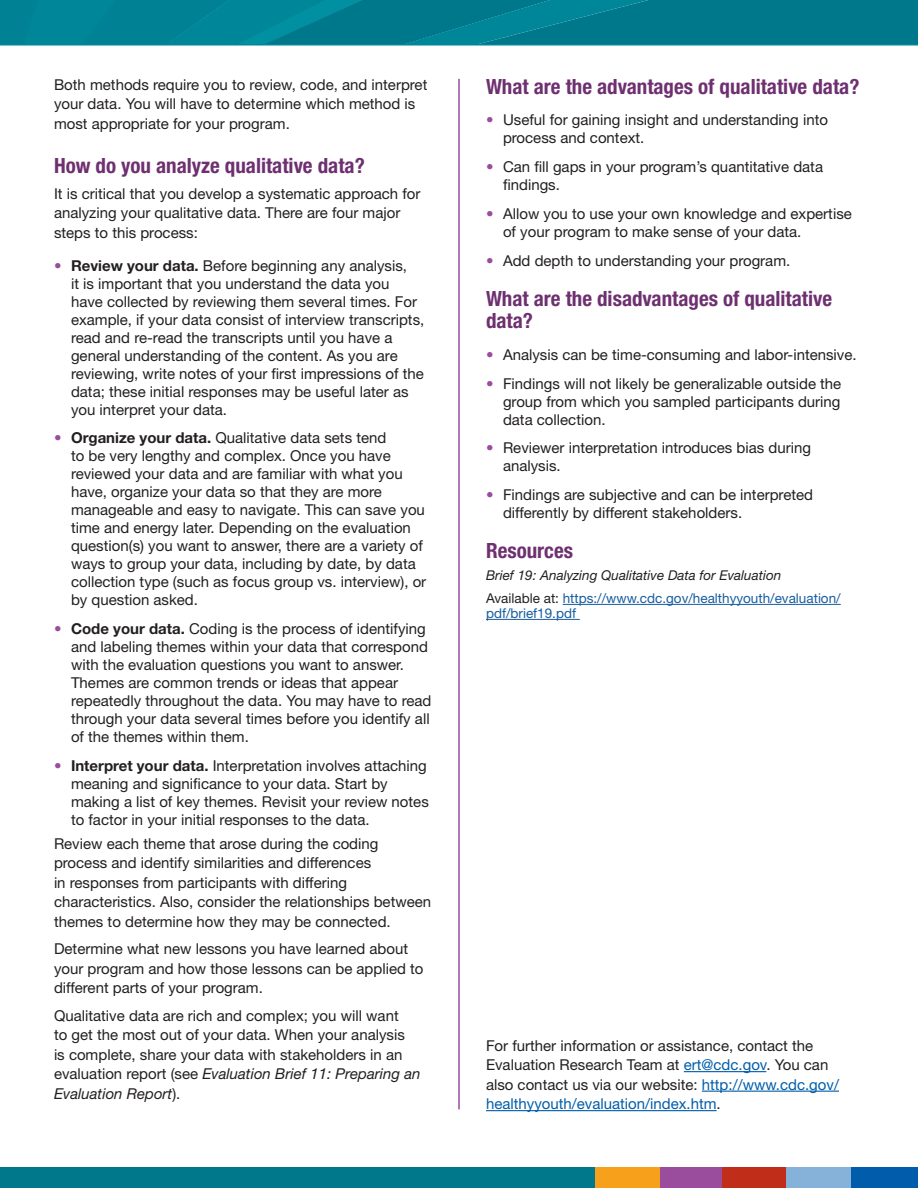
<style>
.page{position:relative;width:918px;height:1188px;background:#fff}
.page>*{position:absolute;margin:0;border:0;box-sizing:border-box;transform-origin:0 0}
.t1{font:700 condensed 21px/22.5px "Helvetica Neue LT Std";color:#6e3070}
.t2{font:15px/18px "Helvetica Neue LT Std";color:#231f20}
.P_references{font:13.5px/15px "Helvetica Neue LT Std";color:#175d9e}
.P_references-2{font:italic 13.5px "Helvetica Neue LT Std";color:#231f20}
.s1{color:#9a4c9d}
.s2{font-weight:700}
.s3{font-style:italic}
.s4{color:#231f20}
.s5{color:#015dab}
</style>
<div class="page">
<div style="left:0;top:1167px;width:597px;height:21px;background:#00788b"></div>
<div style="left:658px;top:1167px;width:65px;height:21px;background:#9a4c9d"></div>
<div style="left:722px;top:1167px;width:65px;height:21px;background:#c02d19"></div>
<div style="left:787px;top:1167px;width:64px;height:21px;background:#86b2d9"></div>
<div style="left:851px;top:1167px;width:67px;height:21px;background:#015dab"></div>
<div style="left:595px;top:1167px;width:64px;height:21px;background:#f6a01b"></div>
<svg style="left:0;top:0;width:918px;height:44px;background:#007d90"></svg>
<hr style="left:0;top:44px;width:918px;height:1px;background:#008699">
<hr style="left:458px;top:79px;width:2px;height:1030px;background:#9a4c9d">
<hr style="left:563px;top:604px;width:278px;height:1px;background:#175d9e">
<hr style="left:486px;top:619px;width:94px;height:1px;background:#175d9e">
<hr style="left:684px;top:1071px;width:82px;height:1px;background:#015dab">
<hr style="left:702px;top:1091px;width:137px;height:1px;background:#015dab">
<hr style="left:486px;top:1110px;width:231px;height:1px;background:#015dab">
<p class="t2" style="left:54px;top:74px;width:375px;line-height:19.5px">Both methods require you to review, code, and interpret your data. You will have to determine which method is most appropriate for your program.</p>
<h3 class="t1" style="left:54px;top:154px;width:312px">How do you analyze qualitative data?</h3>
<p class="t2" style="left:54px;top:184px;width:368px;line-height:19.5px">It is critical that you develop a systematic approach for analyzing your qualitative data. There are four major steps to this process:</p>
<p class="t2" style="left:71px;top:256px;width:355px;text-indent:-17px"><span class="s1">•</span> <span class="s2">Review your data.</span> Before beginning any analysis,<br>it is important that you understand the data you have collected by reviewing them several times. For example, if your data consist of interview transcripts, read and re-read the transcripts until you have a general understanding of the content. As you are reviewing, write notes of your first impressions of the data; these initial responses may be useful later as you interpret your data.</p>
<p class="t2" style="left:71px;top:429px;width:357px;text-indent:-17px"><span class="s1">•</span> <span class="s2">Organize your data.</span> Qualitative data sets tend<br>to be very lengthy and complex. Once you have reviewed your data and are familiar with what you have, organize your data so that they are more manageable and easy to navigate. This can save you time and energy later. Depending on the evaluation question(s) you want to answer, there are a variety of ways to group your data, including by date, by data collection type (such as focus group vs. interview), or by question asked.</p>
<p class="t2" style="left:71px;top:620px;width:362px;text-indent:-17px"><span class="s1">•</span> <span class="s2">Code your data.</span> Coding is the process of identifying and labeling themes within your data that correspond with the evaluation questions you want to answer.<br>Themes are common trends or ideas that appear repeatedly throughout the data. You may have to read through your data several times before you identify all of the themes within them.</p>
<p class="t2" style="left:71px;top:757px;width:359px;text-indent:-17px"><span class="s1">•</span> <span class="s2">Interpret your data.</span> Interpretation involves attaching meaning and significance to your data. Start by making a list of key themes. Revisit your review notes to factor in your initial responses to the data.</p>
<p class="t2" style="left:54px;top:833px;width:379px;line-height:19.5px">Review each theme that arose during the coding process and identify similarities and differences<br>in responses from participants with differing characteristics. Also, consider the relationships between themes to determine how they may be connected.</p>
<p class="t2" style="left:54px;top:939px;width:371px;line-height:19.5px">Determine what new lessons you have learned about your program and how those lessons can be applied to different parts of your program.</p>
<p class="t2" style="left:54px;top:1005px;width:368px;line-height:19.5px">Qualitative data are rich and complex; you will want<br>to get the most out of your data. When your analysis<br>is complete, share your data with stakeholders in an evaluation report (see <span class="s3">Evaluation Brief 11: Preparing an Evaluation Report</span>).</p>
<h3 class="t1" style="left:486px;top:75px;width:375px">What are the advantages of qualitative data?</h3>
<p class="t2" style="left:503px;top:111px;width:327px;text-indent:-17px"><span class="s1">•</span> Useful for gaining insight and understanding into process and context.</p>
<p class="t2" style="left:503px;top:158px;width:322px;text-indent:-17px"><span class="s1">•</span> Can fill gaps in your program’s quantitative data findings.</p>
<p class="t2" style="left:503px;top:204px;width:350px;text-indent:-17px"><span class="s1">•</span> Allow you to use your own knowledge and expertise of your program to make sense of your data.</p>
<p class="t2" style="left:486px;top:251px;width:306px"><span class="s1">•</span> Add depth to understanding your program.</p>
<h3 class="t1" style="left:486px;top:287px;width:348px">What are the disadvantages of qualitative data?</h3>
<p class="t2" style="left:486px;top:345px;width:372px"><span class="s1">•</span> Analysis can be time-consuming and labor-intensive.</p>
<p class="t2" style="left:503px;top:374px;width:340px;text-align:justify;text-indent:-17px"><span class="s1">•</span> Findings will not likely be generalizable outside the group from which you sampled participants during data collection.</p>
<p class="t2" style="left:503px;top:439px;width:310px;text-indent:-17px"><span class="s1">•</span> Reviewer interpretation introduces bias during analysis.</p>
<p class="t2" style="left:503px;top:486px;width:312px;text-indent:-17px"><span class="s1">•</span> Findings are subjective and can be interpreted differently by different stakeholders.</p>
<h3 class="t1" style="left:486px;top:539px;width:89px">Resources</h3>
<p class="P_references-2" style="left:486px;top:567px;width:297px">Brief 19: Analyzing Qualitative Data for Evaluation</p>
<p class="P_references" style="left:486px;top:591px;width:356px"><span class="s4">Available at:</span> https://www.cdc.gov/healthyyouth/evaluation/ pdf/brief19.pdf</p>
<p class="t2" style="left:486px;top:1035px;width:355px;line-height:19.5px">For further information or assistance, contact the Evaluation Research Team at <span class="s5">ert@cdc.gov</span>. You can also contact us via our website: <span class="s5">http://www.cdc.gov/ healthyyouth/evaluation/index.htm</span>.</p>
</div>
